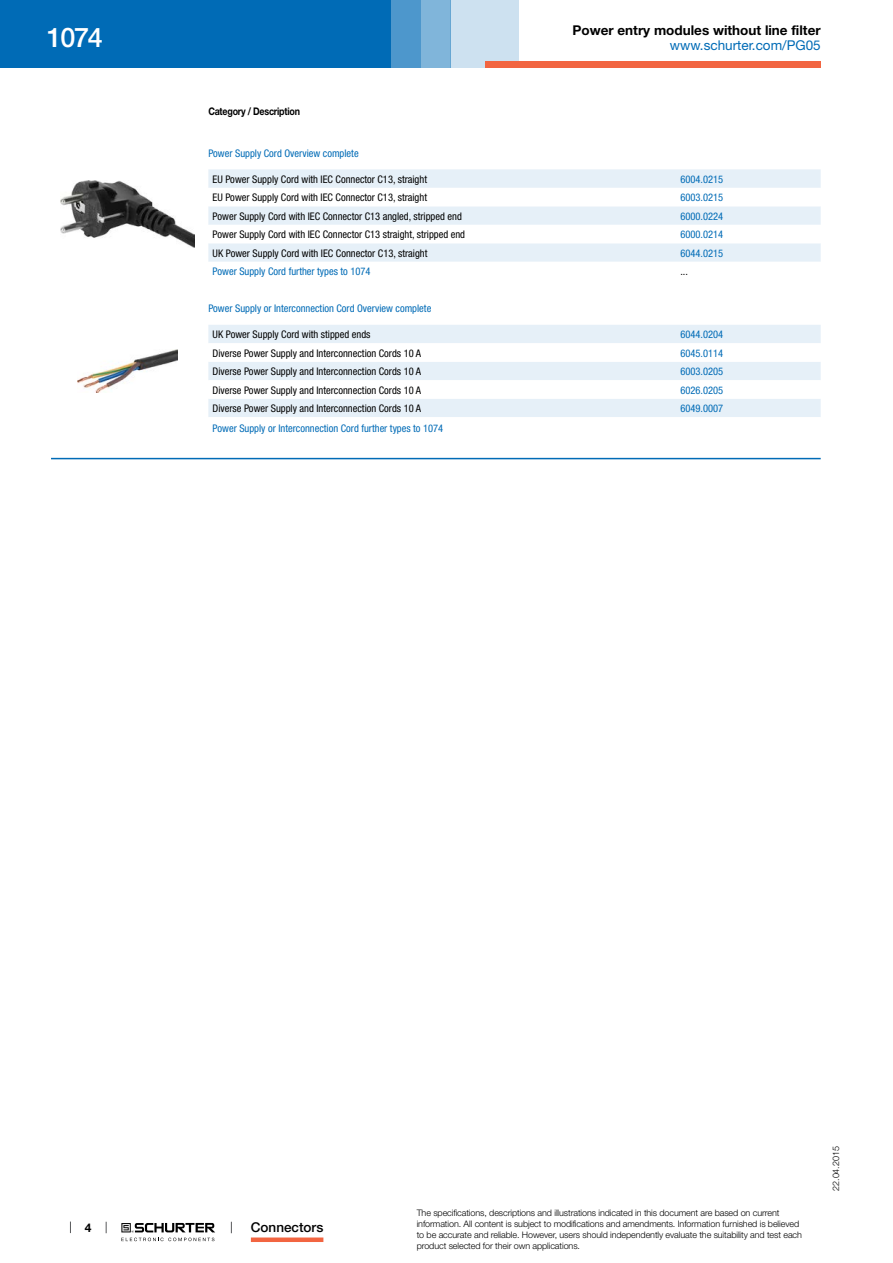
<style>
.page{position:relative;width:893px;height:1263px;background:#fff}
.page>*{position:absolute;margin:0;border:0;box-sizing:border-box;transform-origin:0 0}
.t1{font:500 27px "Helvetica Neue LT";color:#fff}
.t2{font:700 13.5px "Helvetica Neue LT";color:#000}
.t3{font:13.5px "Helvetica Neue LT";color:#006bb6}
.t4{font:500 13.5px "Helvetica Neue LT";color:#000}
.t5{font:700 12px "Helvetica Neue LT";color:#000}
.t6{font:condensed 10.5px "Helvetica Neue LT";color:#000}
.t7{font:condensed 10.5px "Helvetica Neue LT";color:#006bb6}
.t8{font:700 10.5px "Helvetica Neue LT";letter-spacing:-.025em;color:#000;scale:.85 1}
.t9{font:300 9px/10.8px "Helvetica Neue LT";letter-spacing:-.01em;color:#000}
</style>
<div class="page">
<svg style="left:70px;top:1221px;width:1px;height:12px"></svg>
<svg style="left:121px;top:1223px;width:94px;height:18px"></svg>
<div style="left:0;top:0;width:391px;height:68px;background:#006bb6"></div>
<div style="left:421px;top:0;width:30px;height:68px;background:#80b5da"></div>
<div style="left:391px;top:0;width:30px;height:68px;background:#4d97cc"></div>
<div style="left:451px;top:0;width:68px;height:68px;background:#cde1f0"></div>
<div style="left:485px;top:62px;width:336px;height:6px;background:#f26541"></div>
<div style="left:251px;top:1237px;width:72px;height:5px;background:#f26541"></div>
<img style="left:61px;top:181px;width:133px;height:67px">
<div style="left:208px;top:169px;width:613px;height:19px;background:#e6f0f8"></div>
<svg style="left:208px;top:206px;width:613px;height:56px;fill:#e6f0f8"></svg>
<img style="left:78px;top:349px;width:99px;height:44px">
<div style="left:208px;top:325px;width:613px;height:18px;background:#e6f0f8"></div>
<svg style="left:208px;top:362px;width:613px;height:55px;fill:#e6f0f8"></svg>
<hr style="left:51px;top:458px;width:770px;height:1px;background:#006bb6">
<h1 class="t1" style="left:47px;top:21px;width:57px">1074</h1>
<p class="t2" style="left:572px;top:22px;width:250px">Power entry modules without line filter</p>
<p class="t3" style="left:670px;top:37px;width:152px">www.schurter.com/PG05</p>
<p class="t8" style="left:208px;top:105px;width:109px">Category / Description</p>
<p class="t7" style="left:208px;top:147px;width:152px">Power Supply Cord Overview complete</p>
<p class="t6" style="left:213px;top:173px;width:216px">EU Power Supply Cord with IEC Connector C13, straight</p>
<p class="t7" style="left:680px;top:173px;width:44px">6004.0215</p>
<p class="t6" style="left:213px;top:191px;width:216px">EU Power Supply Cord with IEC Connector C13, straight</p>
<p class="t7" style="left:680px;top:191px;width:44px">6003.0215</p>
<p class="t6" style="left:213px;top:210px;width:251px">Power Supply Cord with IEC Connector C13 angled, stripped end</p>
<p class="t7" style="left:680px;top:210px;width:44px">6000.0224</p>
<p class="t6" style="left:213px;top:228px;width:254px">Power Supply Cord with IEC Connector C13 straight, stripped end</p>
<p class="t7" style="left:680px;top:228px;width:44px">6000.0214</p>
<p class="t6" style="left:213px;top:247px;width:216px">UK Power Supply Cord with IEC Connector C13, straight</p>
<p class="t7" style="left:680px;top:247px;width:44px">6044.0215</p>
<p class="t7" style="left:213px;top:265px;width:160px">Power Supply Cord further types to 1074</p>
<p class="t6" style="left:680px;top:265px;width:9px">...</p>
<p class="t7" style="left:208px;top:302px;width:224px">Power Supply or Interconnection Cord Overview complete</p>
<p class="t6" style="left:213px;top:328px;width:159px">UK Power Supply Cord with stipped ends</p>
<p class="t7" style="left:680px;top:328px;width:44px">6044.0204</p>
<p class="t6" style="left:213px;top:347px;width:210px">Diverse Power Supply and Interconnection Cords 10 A</p>
<p class="t7" style="left:680px;top:347px;width:44px">6045.0114</p>
<p class="t6" style="left:213px;top:365px;width:210px">Diverse Power Supply and Interconnection Cords 10 A</p>
<p class="t7" style="left:680px;top:365px;width:44px">6003.0205</p>
<p class="t6" style="left:213px;top:384px;width:210px">Diverse Power Supply and Interconnection Cords 10 A</p>
<p class="t7" style="left:680px;top:384px;width:44px">6026.0205</p>
<p class="t6" style="left:213px;top:402px;width:210px">Diverse Power Supply and Interconnection Cords 10 A</p>
<p class="t7" style="left:680px;top:402px;width:44px">6049.0007</p>
<p class="t7" style="left:213px;top:422px;width:232px">Power Supply or Interconnection Cord further types to 1074</p>
<p class="t5" style="left:85px;top:1220px;width:8px">4</p>
<p class="t4" style="left:251px;top:1219px;width:74px">Connectors</p>
<p class="t9" style="left:417px;top:1207px;width:387px">The specifications, descriptions and illustrations indicated in this document are based on current information. All content is subject to modifications and amendments. Information furnished is believed to be accurate and reliable. However, users should independently evaluate the suitability and test each product selected for their own applications.</p>
<p class="t9" style="left:830px;top:1191px;width:46px;rotate:-90deg">22.04.2015</p>
</div>
